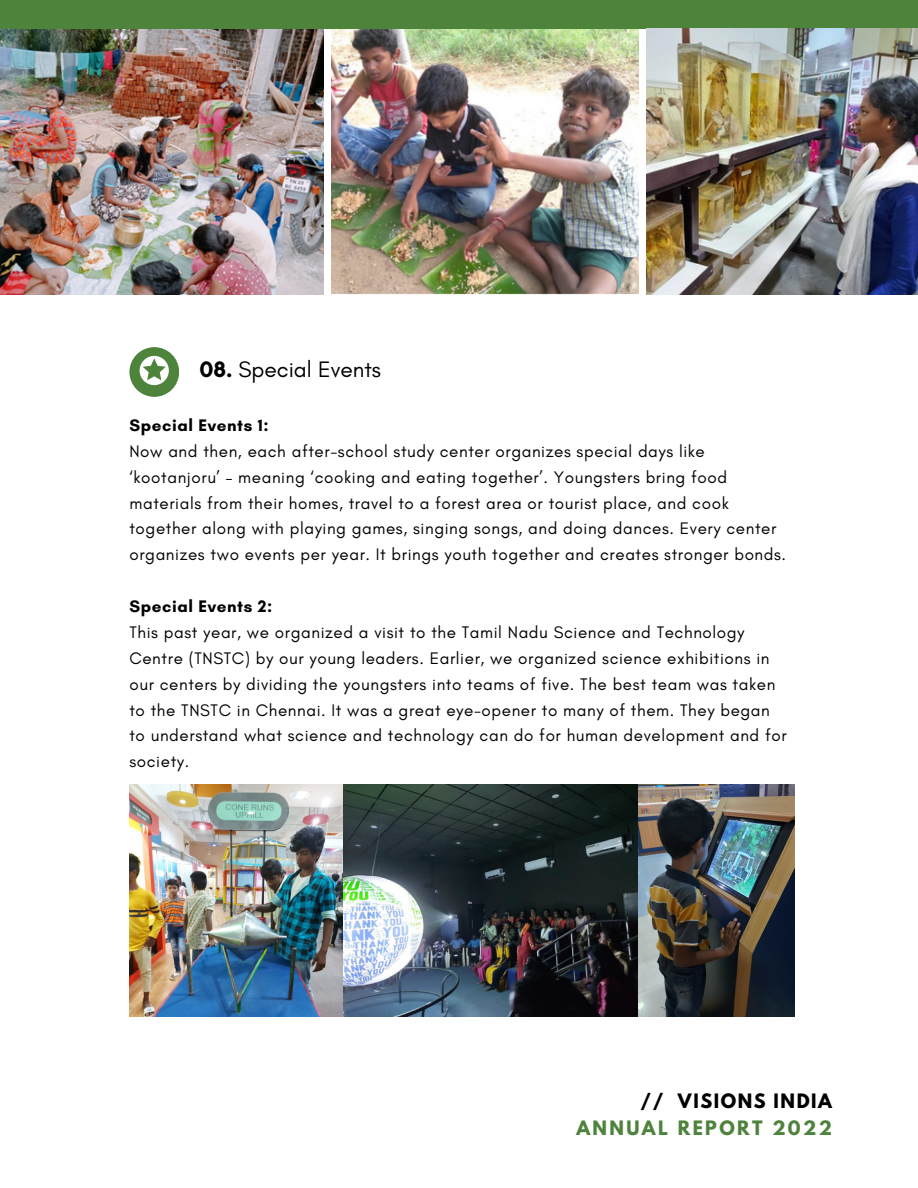
<style>
.page{position:relative;width:918px;height:1188px;background:#fff}
.page>*{position:absolute;margin:0;border:0;box-sizing:border-box;transform-origin:0 0}
.t1{font:22.8px "Glacial Indifference";color:#000}
.t2{font:700 17.55px "League Spartan";letter-spacing:.135em;color:#4e833c}
.t3{font:700 17.55px "League Spartan";letter-spacing:.09em;color:#000}
.t4{font:16.95px/25.8px "Glacial Indifference";letter-spacing:.035em;color:#000}
.t5{font:700 16.95px "Glacial Indifference";letter-spacing:.035em;color:#000}
.s1{font-weight:700}
</style>
<div class="page">
<img style="left:0;top:29px;width:323px;height:266px">
<img style="left:332px;top:29px;width:307px;height:266px">
<div style="left:0;top:0;width:918px;height:29px;background:#4e833c"></div>
<img style="left:647px;top:29px;width:271px;height:265px">
<div style="left:129px;top:347px;width:50px;height:50px;background:#4e833c;border-radius:50%"></div>
<svg style="left:140px;top:356px;width:29px;height:29px"></svg>
<img style="left:129px;top:784px;width:215px;height:232px">
<img style="left:344px;top:784px;width:294px;height:232px">
<img style="left:638px;top:784px;width:157px;height:232px">
<h1 class="t1" style="left:200px;top:355px;width:183px"><span class="s1">08.</span> Special Events</h1>
<p class="t5" style="left:129px;top:415px;width:141px">Special Events 1:</p>
<p class="t4" style="left:129px;top:438px;width:658px">Now and then, each after-school study center organizes special days like ‘kootanjoru’ – meaning ‘cooking and eating together’. Youngsters bring food materials from their homes, travel to a forest area or tourist place, and cook together along with playing games, singing songs, and doing dances. Every center organizes two events per year. It brings youth together and creates stronger bonds.</p>
<p class="t5" style="left:129px;top:596px;width:145px">Special Events 2:</p>
<p class="t4" style="left:129px;top:619px;width:659px">This past year, we organized a visit to the Tamil Nadu Science and Technology Centre (TNSTC) by our young leaders. Earlier, we organized science exhibitions in our centers by dividing the youngsters into teams of five. The best team was taken to the TNSTC in Chennai. It was a great eye-opener to many of them. They began to understand what science and technology can do for human development and for society.</p>
<p class="t3" style="left:641px;top:1092px;width:193px">// VISIONS INDIA</p>
<p class="t2" style="left:576px;top:1120px;width:257px">ANNUAL REPORT 2022</p>
</div>
